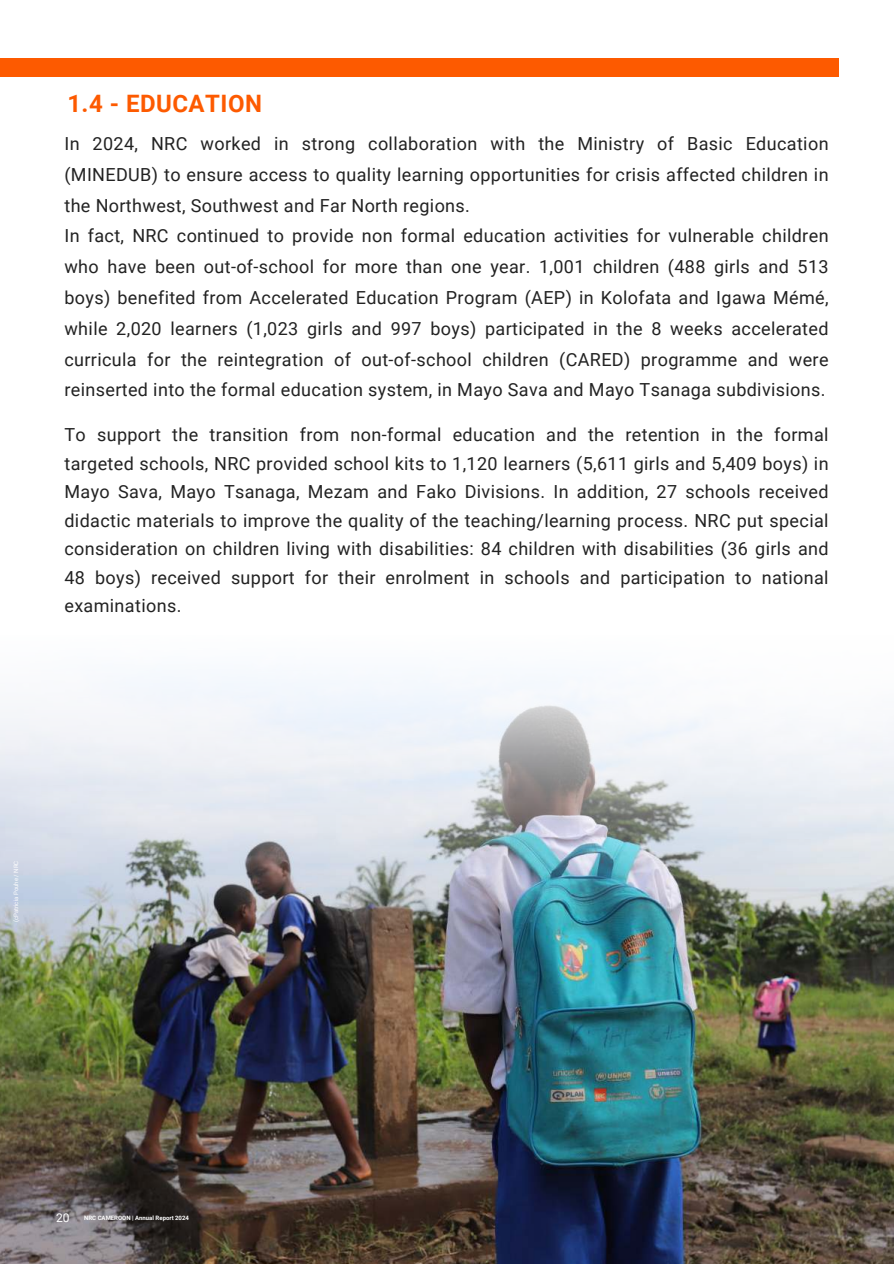
<style>
.page{position:relative;width:894px;height:1264px;background:#fff}
.page>*{position:absolute;margin:0;border:0;box-sizing:border-box;transform-origin:0 0}
.t1{font:700 24px "Roboto";letter-spacing:.02em;color:#fd5a00}
.t2{font:18px/30.8px "Roboto";letter-spacing:.02em;color:#222}
.t3{font:700 6px "Roboto";color:#fff}
.t4{font:6px "Roboto";color:#fff}
.s1{font-weight:400;font-size:12px}
</style>
<div class="page">
<div style="left:0;top:58px;width:838px;height:18px;background:#fd5a00"></div>
<img style="left:0;top:676px;width:893px;height:587px">
<h1 class="t1" style="left:67px;top:86px;width:196px">1.4 - EDUCATION</h1>
<p class="t2" style="left:64px;top:128px;width:765px">In 2024, NRC worked in strong collaboration with the Ministry of Basic Education (MINEDUB) to ensure access to quality learning opportunities for crisis affected children in the Northwest, Southwest and Far North regions.<br>In fact, NRC continued to provide non formal education activities for vulnerable children who have been out-of-school for more than one year. 1,001 children (488 girls and 513 boys) benefited from Accelerated Education Program (AEP) in Kolofata and Igawa Mémé, while 2,020 learners (1,023 girls and 997 boys) participated in the 8 weeks accelerated curricula for the reintegration of out-of-school children (CARED) programme and were reinserted into the formal education system, in Mayo Sava and Mayo Tsanaga subdivisions.</p>
<p class="t2" style="left:64px;top:420px;width:765px;line-height:28.5px;text-align:justify">To support the transition from non-formal education and the retention in the formal targeted schools, NRC provided school kits to 1,120 learners (5,611 girls and 5,409 boys) in Mayo Sava, Mayo Tsanaga, Mezam and Fako Divisions. In addition, 27 schools received didactic materials to improve the quality of the teaching/learning process. NRC put special consideration on children living with disabilities: 84 children with disabilities (36 girls and 48 boys) received support for their enrolment in schools and participation to national examinations.</p>
<p class="t4" style="left:12px;top:922px;width:63px;rotate:-90deg">(cPatricia Pouhe / NRC</p>
<p class="t3" style="left:56px;top:1213px;width:134px"><span class="s1">20</span> NRC CAMEROON | Annual Report 2024</p>
</div>
